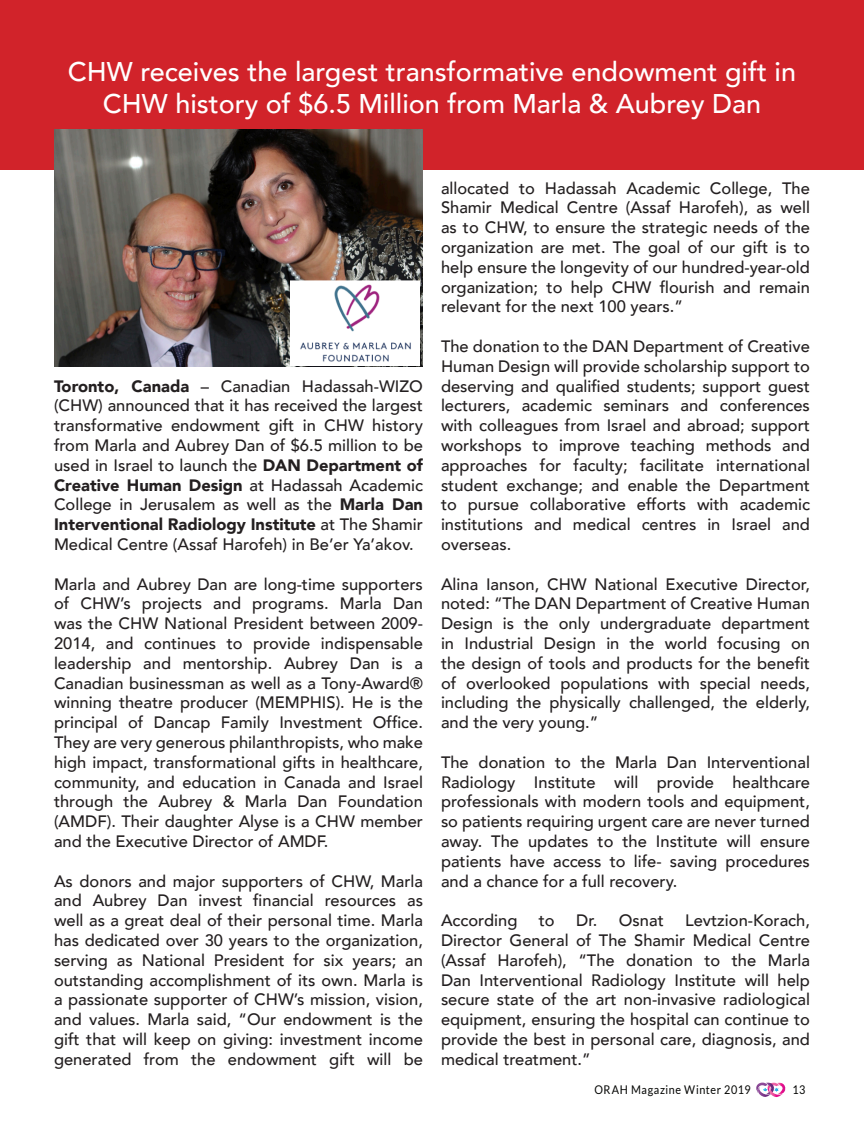
<style>
.page{position:relative;width:864px;height:1134px;background:#fff}
.page>*{position:absolute;margin:0;border:0;box-sizing:border-box;transform-origin:0 0}
.t1{font:500 27px/32.4px "Avenir";color:#fff;text-align:center}
.t2{font:500 16.5px/19.8px "Avenir";color:#231f20;text-align:justify}
.t3{font:12px "Lato";letter-spacing:.055em;color:#040503;scale:.9 1}
.s1{font-weight:900}
</style>
<div class="page">
<div style="left:0;top:0;width:864px;height:169px;background:#d1232a"></div>
<img style="left:54px;top:129px;width:369px;height:238px">
<img style="left:290px;top:280px;width:130px;height:85px">
<svg style="left:756px;top:1083px;width:30px;height:14px"></svg>
<h1 class="t1" style="left:68px;top:54px;width:730px">CHW receives the largest transformative endowment gift in<br>CHW history of $6.5 Million from Marla &amp; Aubrey Dan</h1>
<p class="t2" style="left:54px;top:375px;width:371px"><span class="s1">Toronto, Canada</span> – Canadian Hadassah-WIZO (CHW) announced that it has received the largest transformative endowment gift in CHW history from Marla and Aubrey Dan of $6.5 million to be used in Israel to launch the <span class="s1">DAN Department of Creative Human Design</span> at Hadassah Academic College in Jerusalem as well as the <span class="s1">Marla Dan Interventional Radiology Institute</span> at The Shamir Medical Centre (Assaf Harofeh) in Be’er Ya’akov.</p>
<p class="t2" style="left:54px;top:573px;width:371px">Marla and Aubrey Dan are long-time supporters of CHW’s projects and programs. Marla Dan was the CHW National President between 2009- 2014, and continues to provide indispensable leadership and mentorship. Aubrey Dan is a Canadian businessman as well as a Tony-Award® winning theatre producer (MEMPHIS). He is the principal of Dancap Family Investment Office.<br>They are very generous philanthropists, who make high impact, transformational gifts in healthcare, community, and education in Canada and Israel through the Aubrey &amp; Marla Dan Foundation (AMDF). Their daughter Alyse is a CHW member and the Executive Director of AMDF.</p>
<p class="t2" style="left:54px;top:870px;width:371px">As donors and major supporters of CHW, Marla and Aubrey Dan invest financial resources as well as a great deal of their personal time. Marla has dedicated over 30 years to the organization, serving as National President for six years; an outstanding accomplishment of its own. Marla is a passionate supporter of CHW’s mission, vision, and values. Marla said, “Our endowment is the gift that will keep on giving: investment income generated from the endowment gift will be</p>
<p class="t2" style="left:441px;top:177px;width:371px">allocated to Hadassah Academic College, The Shamir Medical Centre (Assaf Harofeh), as well as to CHW, to ensure the strategic needs of the organization are met. The goal of our gift is to help ensure the longevity of our hundred-year-old organization; to help CHW flourish and remain relevant for the next 100 years.”</p>
<p class="t2" style="left:441px;top:335px;width:371px">The donation to the DAN Department of Creative Human Design will provide scholarship support to deserving and qualified students; support guest lecturers, academic seminars and conferences with colleagues from Israel and abroad; support workshops to improve teaching methods and approaches for faculty; facilitate international student exchange; and enable the Department to pursue collaborative efforts with academic institutions and medical centres in Israel and overseas.</p>
<p class="t2" style="left:441px;top:573px;width:371px">Alina Ianson, CHW National Executive Director, noted: “The DAN Department of Creative Human Design is the only undergraduate department in Industrial Design in the world focusing on the design of tools and products for the benefit of overlooked populations with special needs, including the physically challenged, the elderly, and the very young.”</p>
<p class="t2" style="left:441px;top:751px;width:371px">The donation to the Marla Dan Interventional Radiology Institute will provide healthcare professionals with modern tools and equipment, so patients requiring urgent care are never turned away. The updates to the Institute will ensure patients have access to life- saving procedures and a chance for a full recovery.</p>
<p class="t2" style="left:441px;top:910px;width:78px">According</p>
<p class="t2" style="left:539px;top:910px;width:17px">to</p>
<p class="t2" style="left:576px;top:910px;width:89px">Dr. Osnat</p>
<p class="t2" style="left:441px;top:910px;width:371px;text-indent:244px">Levtzion-Korach, Director General of The Shamir Medical Centre (Assaf Harofeh), “The donation to the Marla Dan Interventional Radiology Institute will help secure state of the art non-invasive radiological equipment, ensuring the hospital can continue to provide the best in personal care, diagnosis, and medical treatment.”</p>
<p class="t3" style="left:594px;top:1083px;width:175px">ORAH Magazine Winter 2019</p>
<p class="t3" style="left:793px;top:1083px;width:16px">13</p>
</div>
